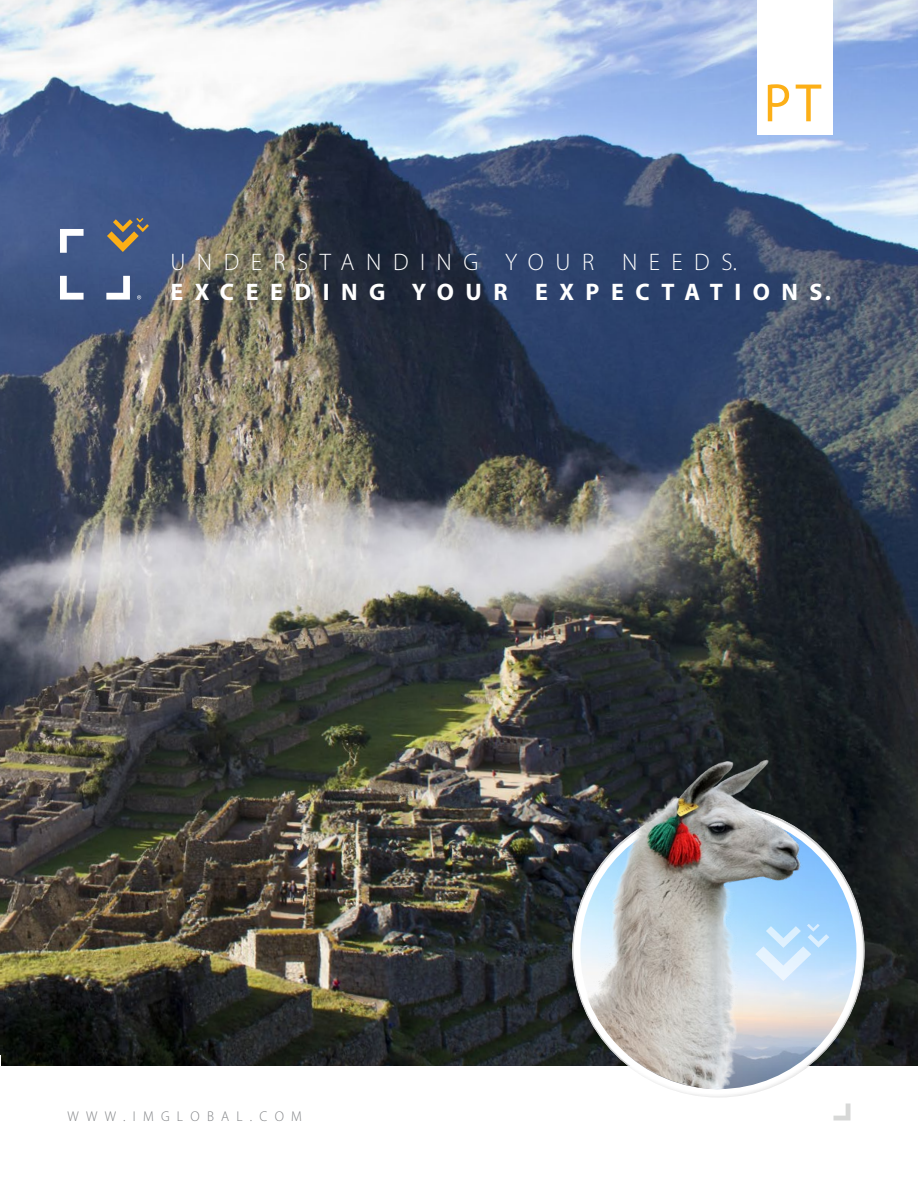
<style>
.page{position:relative;width:918px;height:1188px;background:#fff}
.page>*{position:absolute;margin:0;border:0;box-sizing:border-box;transform-origin:0 0}
.t1{font:700 24px "Myriad Pro";letter-spacing:.48em;color:#fff}
.t2{font:300 24px "Myriad Pro";letter-spacing:.48em;color:#fff}
.t3{font:300 14.25px "Myriad Pro";letter-spacing:.53em;color:#808285}
</style>
<div class="page">
<img style="left:0;top:0;width:918px;height:1065px">
<svg style="left:107px;top:218px;width:42px;height:34px"></svg>
<svg style="left:60px;top:229px;width:24px;height:24px"></svg>
<svg style="left:60px;top:276px;width:24px;height:24px"></svg>
<svg style="left:106px;top:276px;width:24px;height:24px"></svg>
<svg style="left:137px;top:295px;width:4px;height:4px"></svg>
<div style="left:757px;top:0;width:75px;height:134px;background:#fff"></div>
<svg style="left:768px;top:84px;width:21px;height:37px"></svg>
<svg style="left:796px;top:85px;width:25px;height:36px"></svg>
<svg style="left:833px;top:1103px;width:18px;height:17px"></svg>
<div style="left:558px;top:794px;width:319px;height:305px;background:#000;opacity:.15"></div>
<img style="left:577px;top:734px;width:290px;height:356px">
<svg style="left:755px;top:924px;width:74px;height:57px;background:#c4e3fd"></svg>
<p class="t2" style="left:170px;top:247px;width:568px">UNDERSTANDING YOUR NEEDS.</p>
<p class="t1" style="left:170px;top:276px;width:662px">EXCEEDING YOUR EXPECTATIONS.</p>
<p class="t3" style="left:68px;top:1107px;width:236px">WWW.IMGLOBAL.COM</p>
</div>
